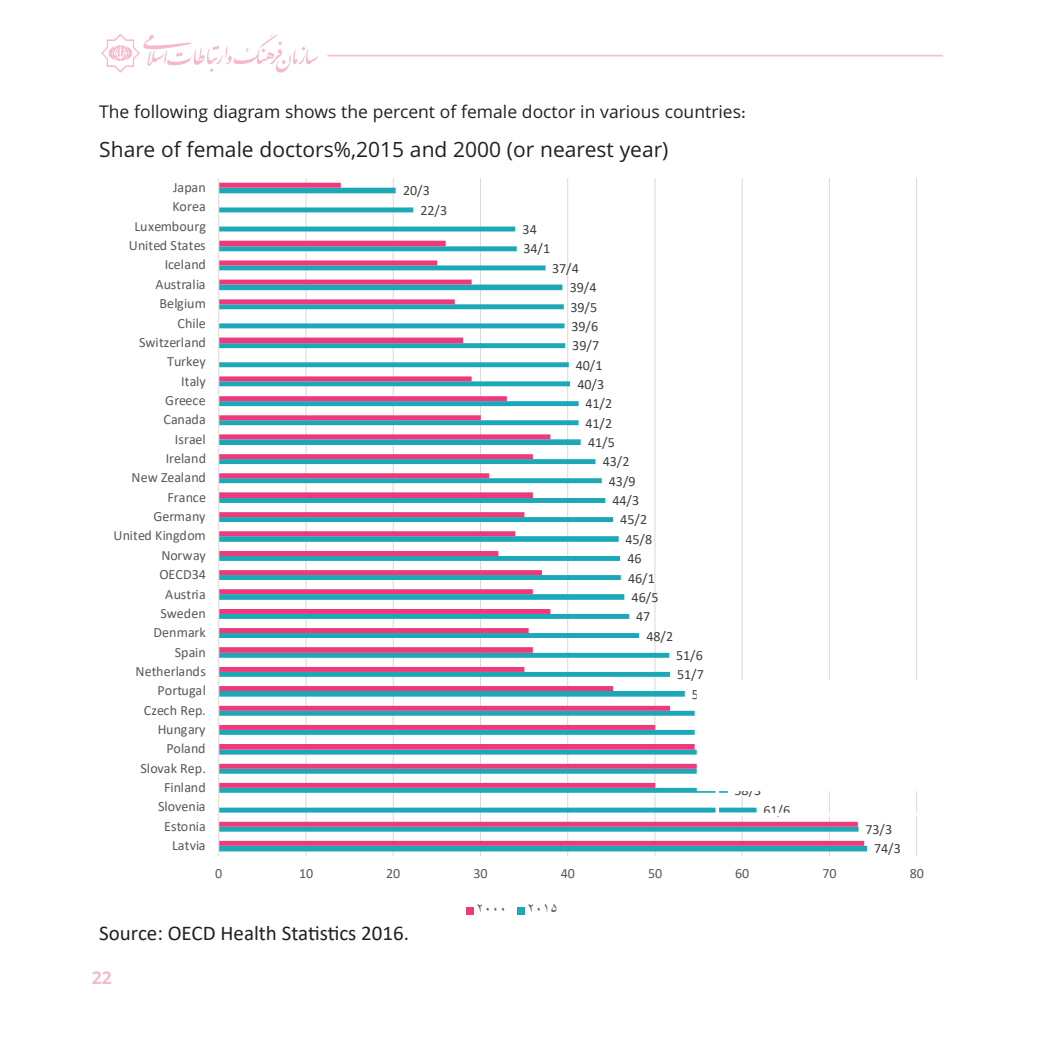
<style>
.page{position:relative;width:1042px;height:1042px;background:#fff}
.page>*{position:absolute;margin:0;border:0;box-sizing:border-box;transform-origin:0 0}
.t1{font:21px "Sahel";color:#231f20}
.t2{font:21px "Calibri";color:#231f20}
.t3{font:17.5px "Sahel";color:#231f20}
.t4{font:700 17.5px "Sahel";color:#f7b8cd}
.t5{font:14.17px "Calibri";color:#595959}
.t6{font:14.17px "Calibri";letter-spacing:-.005em;color:#404040}
.t7{font:14.17px "Arial";letter-spacing:.025em;color:#595959}
</style>
<div class="page">
<svg style="left:101px;top:34px;width:217px;height:39px"></svg>
<hr style="left:327px;top:55px;width:616px;height:1px;background:#f8c2d3">
<hr style="left:306px;top:178px;width:1px;height:678px;background:#dad9d8">
<hr style="left:393px;top:178px;width:1px;height:678px;background:#dad9d8">
<hr style="left:480px;top:178px;width:1px;height:678px;background:#dad9d8">
<hr style="left:567px;top:178px;width:1px;height:678px;background:#dad9d8">
<hr style="left:654px;top:178px;width:1px;height:678px;background:#dad9d8">
<svg style="left:219px;top:183px;width:464px;height:663px"></svg>
<hr style="left:218px;top:178px;width:1px;height:678px;background:#dad9d8">
<div style="left:466px;top:906px;width:8px;height:8px;background:#ed3a7c"></div>
<div style="left:517px;top:906px;width:7px;height:8px;background:#1da8b7"></div>
<svg style="left:683px;top:178px;width:234px;height:678px"></svg>
<p class="t3" style="left:99px;top:102px;width:648px">The following diagram shows the percent of female doctor in various countries:</p>
<h1 class="t1" style="left:99px;top:137px;width:571px">Share of female doctors%,2015 and 2000 (or nearest year)</h1>
<p class="t5" style="left:173px;top:177px;width:34px">Japan</p>
<p class="t6" style="left:403px;top:181px;width:28px">20/3</p>
<p class="t5" style="left:172px;top:197px;width:35px">Korea</p>
<p class="t6" style="left:420px;top:200px;width:28px">22/3</p>
<p class="t5" style="left:135px;top:216px;width:73px">Luxembourg</p>
<p class="t6" style="left:523px;top:219px;width:16px">34</p>
<p class="t5" style="left:129px;top:236px;width:78px">United States</p>
<p class="t6" style="left:523px;top:239px;width:28px">34/1</p>
<p class="t5" style="left:165px;top:255px;width:43px">Iceland</p>
<p class="t6" style="left:552px;top:258px;width:28px">37/4</p>
<p class="t5" style="left:155px;top:274px;width:52px">Australia</p>
<p class="t6" style="left:570px;top:278px;width:28px">39/4</p>
<p class="t5" style="left:160px;top:294px;width:48px">Belgium</p>
<p class="t6" style="left:570px;top:297px;width:28px">39/5</p>
<p class="t5" style="left:178px;top:313px;width:30px">Chile</p>
<p class="t6" style="left:571px;top:316px;width:28px">39/6</p>
<p class="t5" style="left:139px;top:332px;width:68px">Switzerland</p>
<p class="t6" style="left:572px;top:336px;width:28px">39/7</p>
<p class="t5" style="left:167px;top:352px;width:40px">Turkey</p>
<p class="t6" style="left:576px;top:355px;width:28px">40/1</p>
<p class="t5" style="left:181px;top:371px;width:26px">Italy</p>
<p class="t6" style="left:577px;top:374px;width:28px">40/3</p>
<p class="t5" style="left:165px;top:390px;width:42px">Greece</p>
<p class="t6" style="left:585px;top:394px;width:28px">41/2</p>
<p class="t5" style="left:163px;top:410px;width:44px">Canada</p>
<p class="t6" style="left:585px;top:413px;width:28px">41/2</p>
<p class="t5" style="left:175px;top:429px;width:32px">Israel</p>
<p class="t6" style="left:588px;top:432px;width:28px">41/5</p>
<p class="t5" style="left:166px;top:448px;width:42px">Ireland</p>
<p class="t6" style="left:603px;top:452px;width:28px">43/2</p>
<p class="t5" style="left:132px;top:468px;width:76px">New Zealand</p>
<p class="t6" style="left:609px;top:471px;width:28px">43/9</p>
<p class="t5" style="left:167px;top:487px;width:40px">France</p>
<p class="t6" style="left:612px;top:490px;width:28px">44/3</p>
<p class="t5" style="left:153px;top:506px;width:54px">Germany</p>
<p class="t6" style="left:620px;top:510px;width:28px">45/2</p>
<p class="t5" style="left:113px;top:526px;width:94px">United Kingdom</p>
<p class="t6" style="left:625px;top:529px;width:28px">45/8</p>
<p class="t5" style="left:161px;top:545px;width:46px">Norway</p>
<p class="t6" style="left:627px;top:548px;width:16px">46</p>
<p class="t5" style="left:159px;top:565px;width:48px">OECD34</p>
<p class="t6" style="left:628px;top:568px;width:28px">46/1</p>
<p class="t5" style="left:165px;top:584px;width:42px">Austria</p>
<p class="t6" style="left:631px;top:587px;width:28px">46/5</p>
<p class="t5" style="left:161px;top:603px;width:47px">Sweden</p>
<p class="t6" style="left:636px;top:607px;width:16px">47</p>
<p class="t5" style="left:154px;top:623px;width:54px">Denmark</p>
<p class="t6" style="left:646px;top:626px;width:28px">48/2</p>
<p class="t5" style="left:175px;top:642px;width:33px">Spain</p>
<p class="t6" style="left:676px;top:645px;width:28px">51/6</p>
<p class="t5" style="left:136px;top:661px;width:72px">Netherlands</p>
<p class="t6" style="left:677px;top:665px;width:28px">51/7</p>
<p class="t5" style="left:158px;top:681px;width:50px">Portugal</p>
<p class="t5" style="left:144px;top:700px;width:63px">Czech Rep.</p>
<p class="t5" style="left:158px;top:719px;width:49px">Hungary</p>
<p class="t5" style="left:166px;top:739px;width:41px">Poland</p>
<p class="t5" style="left:141px;top:758px;width:67px">Slovak Rep.</p>
<p class="t5" style="left:164px;top:777px;width:43px">Finland</p>
<p class="t6" style="left:734px;top:781px;width:28px">58/3</p>
<p class="t5" style="left:158px;top:797px;width:49px">Slovenia</p>
<p class="t6" style="left:763px;top:800px;width:28px">61/6</p>
<p class="t5" style="left:164px;top:816px;width:43px">Estonia</p>
<p class="t6" style="left:865px;top:819px;width:28px">73/3</p>
<p class="t5" style="left:172px;top:835px;width:35px">Latvia</p>
<p class="t6" style="left:874px;top:839px;width:28px">74/3</p>
<p class="t5" style="left:215px;top:863px;width:9px">0</p>
<p class="t5" style="left:299px;top:863px;width:16px">10</p>
<p class="t5" style="left:386px;top:863px;width:16px">20</p>
<p class="t5" style="left:473px;top:863px;width:16px">30</p>
<p class="t5" style="left:561px;top:863px;width:16px">40</p>
<p class="t5" style="left:648px;top:863px;width:16px">50</p>
<p class="t5" style="left:735px;top:863px;width:16px">60</p>
<p class="t5" style="left:822px;top:863px;width:16px">70</p>
<p class="t5" style="left:910px;top:863px;width:16px">80</p>
<p class="t7" style="left:476px;top:899px;width:32px">۲۰۰۰</p>
<p class="t7" style="left:527px;top:899px;width:32px">۲۰۱۵</p>
<h1 class="t2" style="left:99px;top:918px;width:311px">Source: OECD Health Statistics 2016.</h1>
<p class="t4" style="left:92px;top:967px;width:21px">22</p>
</div>
